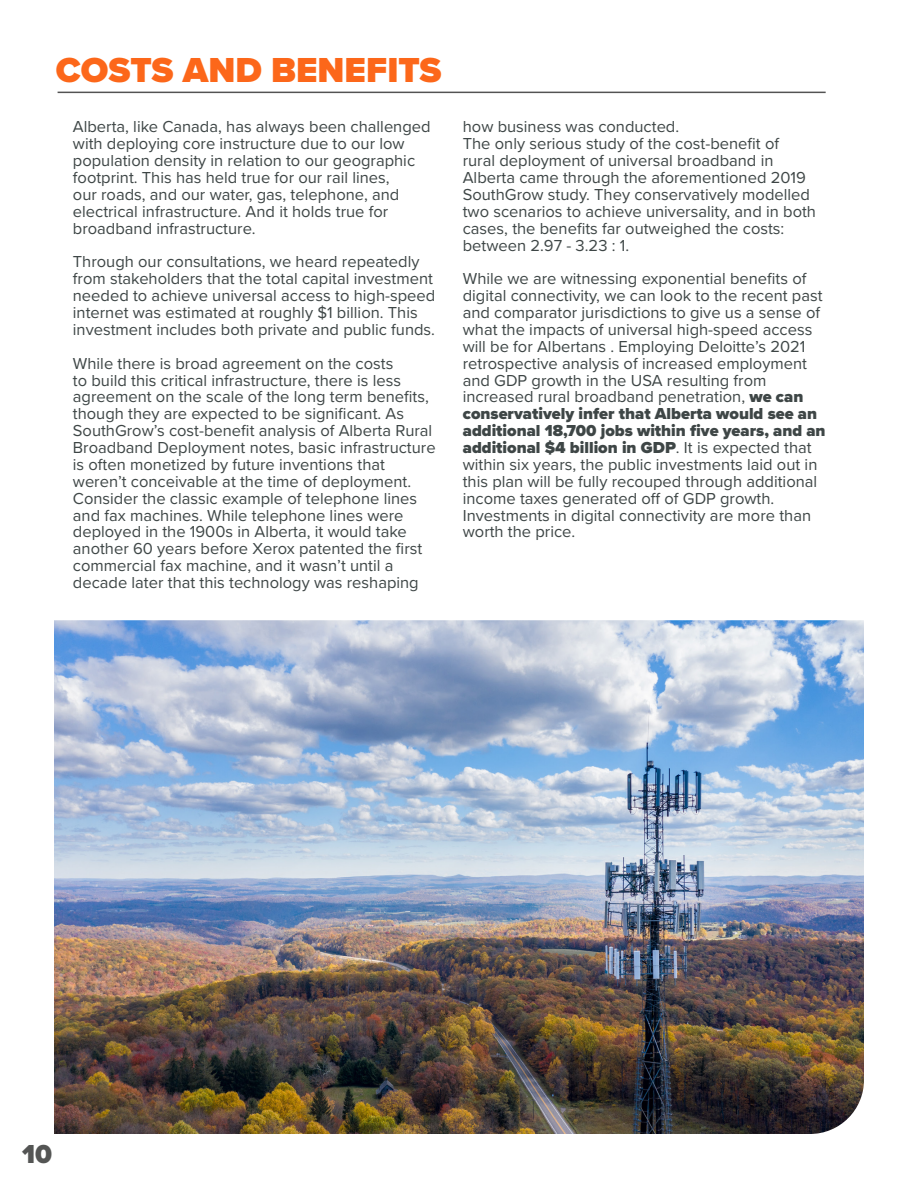
<style>
.page{position:relative;width:918px;height:1188px;background:#fff}
.page>*{position:absolute;margin:0;border:0;box-sizing:border-box;transform-origin:0 0}
.Paragraph_Style_1{font:900 36px "Proxima Nova";color:#fc671a}
.t1{font:900 27px "Proxima Nova";color:#545554}
.t2{font:16.5px/16.8px "Proxima Nova";color:#3e4646}
.s1{font-weight:900}
</style>
<div class="page">
<hr style="left:58px;top:92px;width:768px;height:1px;background:#535353">
<img style="left:54px;top:620px;width:810px;height:514px">
<p class="Paragraph_Style_1" style="left:56px;top:44px;width:387px">COSTS AND BENEFITS</p>
<p class="t2" style="left:73px;top:118px;width:359px">Alberta, like Canada, has always been challenged with deploying core instructure due to our low population density in relation to our geographic footprint. This has held true for our rail lines,<br>our roads, and our water, gas, telephone, and electrical infrastructure. And it holds true for broadband infrastructure.</p>
<p class="t2" style="left:73px;top:253px;width:364px">Through our consultations, we heard repeatedly from stakeholders that the total capital investment needed to achieve universal access to high-speed internet was estimated at roughly $1 billion. This investment includes both private and public funds.</p>
<p class="t2" style="left:73px;top:354px;width:364px">While there is broad agreement on the costs<br>to build this critical infrastructure, there is less agreement on the scale of the long term benefits, though they are expected to be significant. As SouthGrow’s cost-benefit analysis of Alberta Rural Broadband Deployment notes, basic infrastructure is often monetized by future inventions that weren’t conceivable at the time of deployment.<br>Consider the classic example of telephone lines and fax machines. While telephone lines were deployed in the 1900s in Alberta, it would take another 60 years before Xerox patented the first commercial fax machine, and it wasn’t until a decade later that this technology was reshaping</p>
<p class="t2" style="left:463px;top:118px;width:218px">how business was conducted.</p>
<p class="t2" style="left:463px;top:135px;width:355px">The only serious study of the cost-benefit of<br>rural deployment of universal broadband in Alberta came through the aforementioned 2019<br>SouthGrow study. They conservatively modelled two scenarios to achieve universality, and in both cases, the benefits far outweighed the costs: between 2.97 - 3.23 : 1.</p>
<p class="t2" style="left:463px;top:270px;width:364px">While we are witnessing exponential benefits of digital connectivity, we can look to the recent past and comparator jurisdictions to give us a sense of what the impacts of universal high-speed access will be for Albertans . Employing Deloitte’s 2021 retrospective analysis of increased employment and GDP growth in the USA resulting from increased rural broadband penetration, <span class="s1">we can conservatively infer that Alberta would see an additional 18,700 jobs within five years, and an additional $4 billion in GDP</span>. It is expected that within six years, the public investments laid out in this plan will be fully recouped through additional income taxes generated off of GDP growth.<br>Investments in digital connectivity are more than worth the price.</p>
<h2 class="t1" style="left:22px;top:1134px;width:31px">10</h2>
</div>
